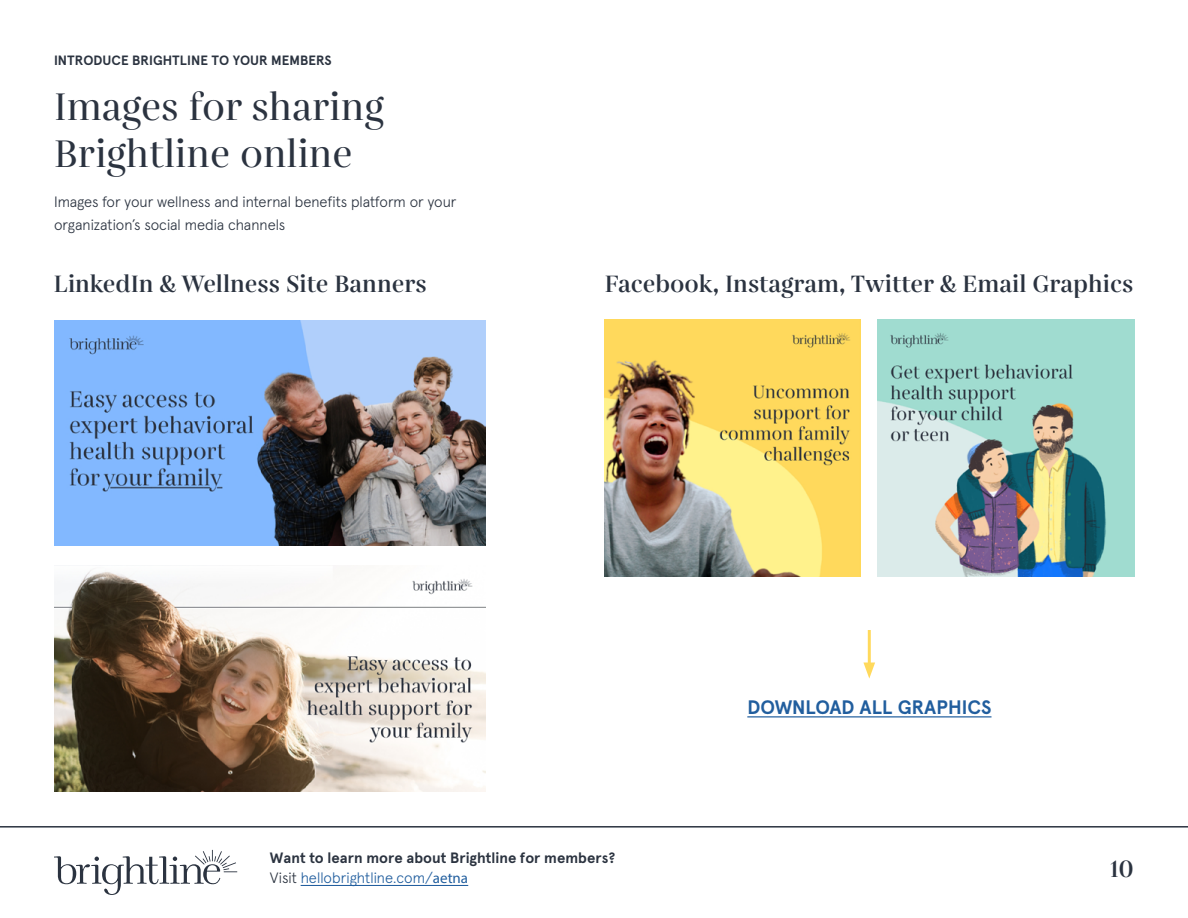
<style>
.page{position:relative;width:1188px;height:918px;background:#fff}
.page>*{position:absolute;margin:0;border:0;box-sizing:border-box;transform-origin:0 0}
.t1{font:500 39px/46.8px "Gabriela";color:#2b3340}
.t2{font:600 24px "Gabriela";color:#2b3340}
.t3{font:700 19.5px "Apercu";color:#215e9e}
.t4{font:300 15px/22.5px "Apercu";color:#2b3340}
.t5{font:700 15px/19.6px "Apercu";color:#2b3340}
.t6{font:700 13.5px "Apercu";color:#2b3340}
.s1{font-weight:300}
.s2{font-weight:300;color:#215e9e}
.s3{font-family:"Myriad Pro";font-weight:400;color:#215e9e}
</style>
<div class="page">
<hr style="left:0;top:826px;width:1188px;height:2px;background:#2b3340">
<hr style="left:301px;top:885px;width:167px;height:1px;background:#215e9e">
<svg style="left:54px;top:850px;width:183px;height:45px"></svg>
<img style="left:54px;top:321px;width:432px;height:225px">
<img style="left:54px;top:570px;width:432px;height:221px">
<hr style="left:747px;top:716px;width:245px;height:1px;background:#215e9e">
<hr style="left:868px;top:630px;width:3px;height:38px;background:#ffd95c">
<svg style="left:863px;top:663px;width:12px;height:16px"></svg>
<img style="left:605px;top:320px;width:256px;height:256px">
<img style="left:878px;top:320px;width:256px;height:256px">
<p class="t6" style="left:54px;top:49px;width:279px">INTRODUCE BRIGHTLINE TO YOUR MEMBERS</p>
<h1 class="t1" style="left:54px;top:85px;width:331px">Images for sharing<br>Brightline online</h1>
<p class="t4" style="left:54px;top:189px;width:404px">Images for your wellness and internal benefits platform or your organization’s social media channels</p>
<h2 class="t2" style="left:54px;top:269px;width:374px">LinkedIn &amp; Wellness Site Banners</h2>
<h2 class="t2" style="left:605px;top:269px;width:530px">Facebook, Instagram, Twitter &amp; Email Graphics</h2>
<h3 class="t3" style="left:747px;top:692px;width:246px">DOWNLOAD ALL GRAPHICS</h3>
<p class="t5" style="left:270px;top:847px;width:347px">Want to learn more about Brightline for members?<br><span class="s1">Visit</span> <span class="s2">hellobrightline.com/</span><span class="s3">aetna</span></p>
<h2 class="t2" style="left:1110px;top:854px;width:25px">10</h2>
</div>
